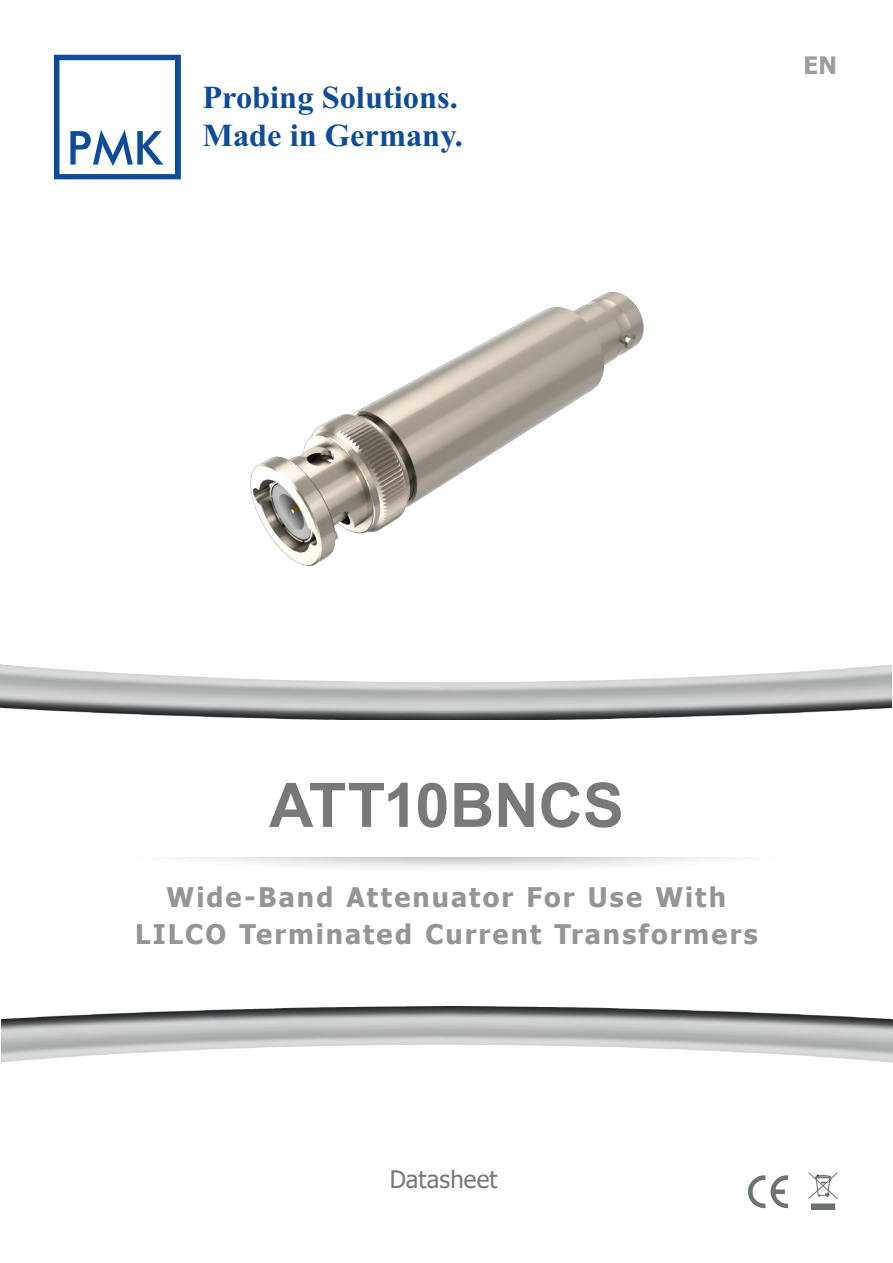
<style>
.page{position:relative;width:893px;height:1263px;background:#fff}
.page>*{position:absolute;margin:0;border:0;box-sizing:border-box;transform-origin:0 0}
.t1{font:700 61.5px "Arial";letter-spacing:-.005em;color:#787978}
.t2{font:700 32.1px/38.4px "Times New Roman";color:#0d4c99}
.t3{font:700 27px "Tahoma";letter-spacing:.075em;color:#939596}
.Datasheet_Header{font:24px "Tahoma";letter-spacing:.005em;color:#777877}
.EN{font:700 24px "Tahoma";color:#9d9c9d}
</style>
<div class="page">
<svg style="left:54px;top:55px;width:127px;height:124px"></svg>
<svg style="left:748px;top:1175px;width:40px;height:33px"></svg>
<div style="left:811px;top:1204px;width:24px;height:5px;background:#6d7272"></div>
<svg style="left:808px;top:1172px;width:30px;height:27px"></svg>
<img style="left:1px;top:1010px;width:892px;height:52px">
<svg style="left:211px;top:1006px;width:471px;height:4px"></svg>
<img style="left:0;top:664px;width:892px;height:53px">
<svg style="left:211px;top:717px;width:471px;height:3px"></svg>
<img style="left:250px;top:292px;width:394px;height:274px">
<p class="t2" style="left:202px;top:77px;width:262px">Probing Solutions.<br>Made in Germany.</p>
<p class="EN" style="left:803px;top:49px;width:35px">EN</p>
<p class="t1" style="left:269px;top:762px;width:356px">ATT10BNCS</p>
<p class="t3" style="left:167px;top:879px;width:561px">Wide-Band Attenuator For Use With</p>
<p class="t3" style="left:135px;top:915px;width:624px">LILCO Terminated Current Transformers</p>
<p class="Datasheet_Header" style="left:390px;top:1163px;width:109px">Datasheet</p>
</div>
